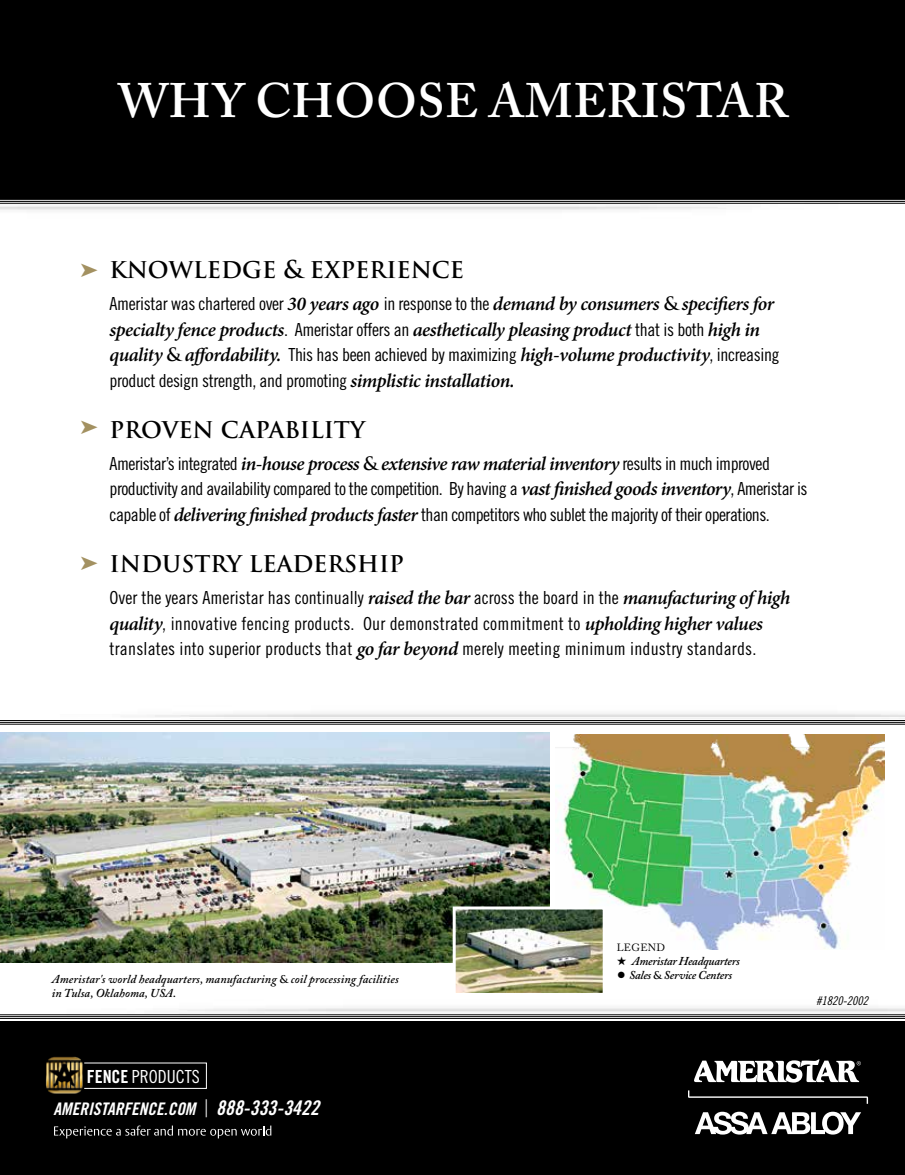
<style>
.page{position:relative;width:905px;height:1175px;background:#fff}
.page>*{position:absolute;margin:0;border:0;box-sizing:border-box;transform-origin:0 0}
.t1{font:600 48px "Adobe Caslon Pro";letter-spacing:.015em;color:#fff}
.t2{font:700 22.5px "Trajan Pro";color:#000}
.t3{font:italic 600 19.5px/25.5px "Minion Pro";letter-spacing:-.03em;color:#000}
.t4{font:18px/25.5px "Trade Gothic LT Std Cn 18";letter-spacing:-.02em;color:#000}
.t5{font:18px/25.5px "Trade Gothic LT Std Cn 18";letter-spacing:.01em;color:#000}
.t6{font:18px "Trade Gothic LT Std Cn 18";color:#fff}
.t7{font:17.25px "Trade Gothic LT Std Bd Cn 20 Obl";color:#fff}
.t8{font:italic 600 12px/14.4px "Adobe Caslon Pro";letter-spacing:.01em;color:#000}
.t9{font:italic 600 12px "Adobe Caslon Pro";letter-spacing:-.02em;color:#000}
.t10{font:12px "Trade Gothic LT Std Cn 18 Obl";color:#000}
.t11{font:10.5px "Adobe Caslon Pro";letter-spacing:.035em;color:#000}
.s1{font-size:24px}
.s2{font-family:"Minion Pro";font-weight:600;font-style:italic;font-size:19.5px}
.s3{font-family:"Trajan Pro";font-weight:700}
.s4{font-family:"Trade Gothic LT Std Cn 18";font-weight:400;font-style:normal;font-size:18px}
.s5{font-family:"Trajan Pro";font-weight:700;font-style:normal;font-size:18px}
.s6{font-family:"Trajan Pro";font-weight:700;font-style:normal;font-size:10.5px}
.s7{font-family:"Trade Gothic LT Std Bd Cn 20"}
.s8{font-family:"Trade Gothic LT Std";font-weight:300;font-size:24.3px}
.s9{font-size:20.25px}
</style>
<div class="page">
<hr style="left:0;top:1014px;width:904px;height:1px;background:#000">
<hr style="left:0;top:1016px;width:904px;height:1px;background:#000">
<hr style="left:0;top:1018px;width:904px;height:1px;background:#000">
<img style="left:0;top:713px;width:904px;height:53px">
<hr style="left:0;top:720px;width:904px;height:1px;background:#000">
<hr style="left:0;top:722px;width:904px;height:1px;background:#000">
<hr style="left:0;top:724px;width:904px;height:1px;background:#000">
<img style="left:0;top:198px;width:904px;height:12px">
<hr style="left:0;top:203px;width:904px;height:1px;background:#000">
<hr style="left:0;top:201px;width:904px;height:1px;background:#000">
<hr style="left:0;top:199px;width:904px;height:1px;background:#000">
<div style="left:0;top:1021px;width:904px;height:153px;background:#000"></div>
<svg style="left:688px;top:1090px;width:180px;height:13px"></svg>
<svg style="left:695px;top:1111px;width:166px;height:23px"></svg>
<svg style="left:694px;top:1059px;width:166px;height:23px"></svg>
<img style="left:46px;top:1056px;width:48px;height:38px">
<img style="left:0;top:733px;width:549px;height:229px">
<div style="left:0;top:0;width:904px;height:198px;background:#000"></div>
<img style="left:555px;top:734px;width:329px;height:215px">
<img style="left:451px;top:905px;width:156px;height:88px">
<svg style="left:54px;top:1125px;width:217px;height:13px"></svg>
<h1 class="t1" style="left:118px;top:72px;width:672px">WHY CHOOSE AMERISTAR</h1>
<p class="t2" style="left:110px;top:256px;width:356px">KNOWLEDGE <span class="s1">&amp;</span> EXPERIENCE</p>
<p class="t4" style="left:110px;top:291px;width:666px">Ameristar was chartered over <span class="s2">30 years ago</span> in response to the <span class="s2">demand by consumers</span> <span class="s3">&amp;</span> <span class="s2">specifiers for</span></p>
<p class="t3" style="left:110px;top:316px;width:671px">specialty fence products<span class="s4">. Ameristar offers an</span> aesthetically pleasing product <span class="s4">that is both</span> high in quality <span class="s5">&amp;</span> affordability. <span class="s4">This has been achieved by maximizing</span> high-volume productivity<span class="s4">, increasing</span></p>
<p class="t4" style="left:110px;top:367px;width:407px">product design strength, and promoting <span class="s2">simplistic installation.</span></p>
<p class="t2" style="left:110px;top:415px;width:257px">PROVEN CAPABILITY</p>
<p class="t3" style="left:110px;top:450px;width:662px"><span class="s4">Ameristar’s integrated</span> in-house process <span class="s5">&amp;</span> extensive raw material inventory <span class="s4">results in much improved</span></p>
<p class="t4" style="left:110px;top:476px;width:699px">productivity and availability compared to the competition. By having a <span class="s2">vast finished goods inventory</span>, Ameristar is capable of <span class="s2">delivering finished products faster</span> than competitors who sublet the majority of their operations.</p>
<p class="t2" style="left:110px;top:550px;width:296px">INDUSTRY LEADERSHIP</p>
<p class="t5" style="left:110px;top:585px;width:682px">Over the years Ameristar has continually <span class="s2">raised the bar</span> across the board in the <span class="s2">manufacturing of high quality</span>, innovative fencing products. Our demonstrated commitment to <span class="s2">upholding higher values </span>translates into superior products that <span class="s2">go far beyond</span> merely meeting minimum industry standards.</p>
<p class="t8" style="left:52px;top:971px;width:348px">Ameristar's world headquarters, manufacturing <span class="s6">&amp;</span> coil processing facilities in Tulsa, Oklahoma, USA.</p>
<p class="t6" style="left:87px;top:1065px;width:115px"><span class="s7">FENCE</span> PRODUCTS</p>
<p class="t7" style="left:54px;top:1098px;width:267px">AMERISTARFENCE.COM <span class="s8">|</span> <span class="s9">888-333-3422</span></p>
<p class="t11" style="left:617px;top:940px;width:50px">LEGEND</p>
<p class="t9" style="left:617px;top:953px;width:124px">★ Ameristar Headquarters</p>
<p class="t9" style="left:617px;top:968px;width:116px">● Sales <span class="s6">&amp;</span> Service Centers</p>
<p class="t10" style="left:816px;top:993px;width:53px">#1820-2002</p>
</div>
